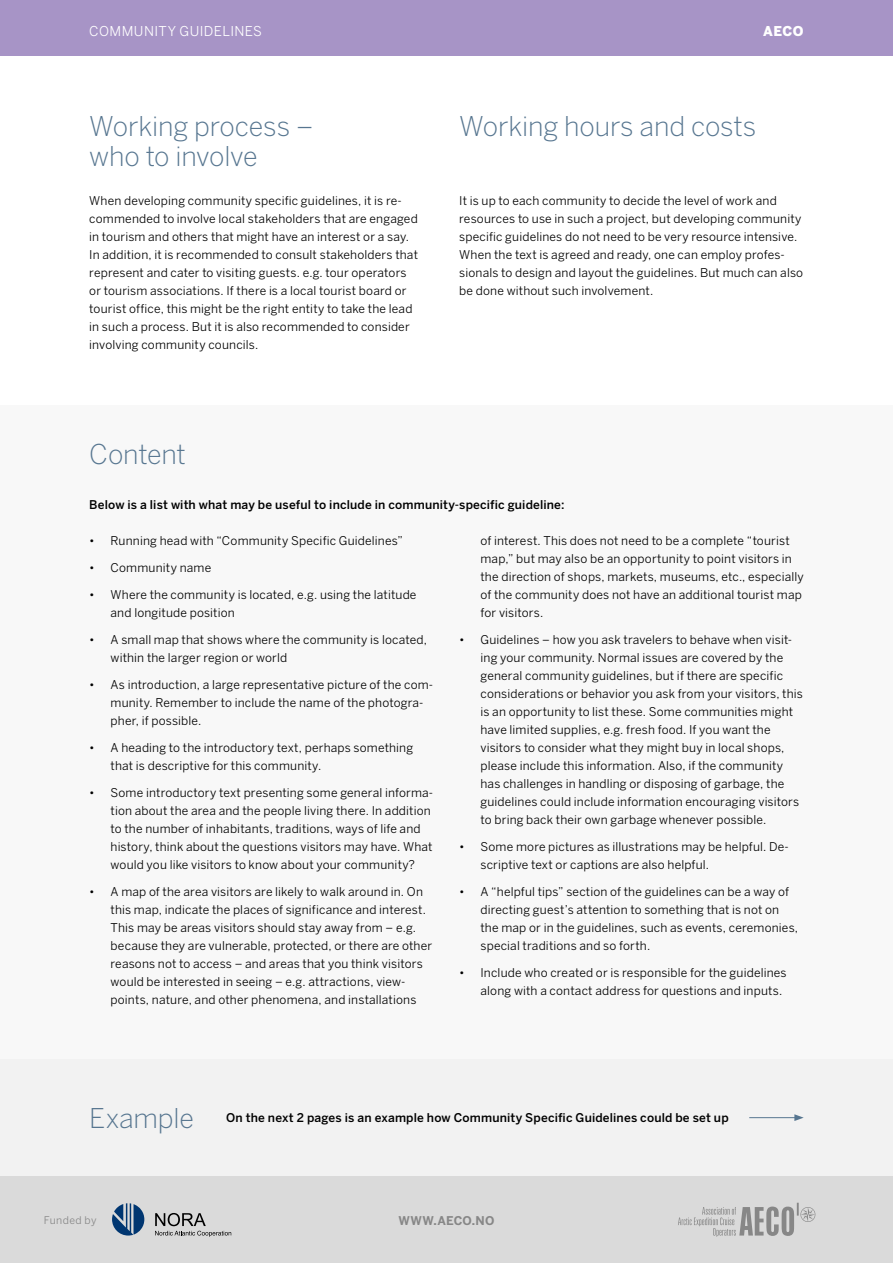
<style>
.page{position:relative;width:893px;height:1263px;background:#fff}
.page>*{position:absolute;margin:0;border:0;box-sizing:border-box;transform-origin:0 0}
.t1{font:300 27px/30px "Benton Sans";letter-spacing:-.005em;color:#577690}
.t2{font:13.5px "Benton Sans";letter-spacing:.03em;color:#fff}
.t3{font:900 13.5px "Benton Sans";color:#fff}
.t4{font:12px/18px "Benton Sans";letter-spacing:.015em;color:#000}
.t5{font:500 12px "Benton Sans";letter-spacing:.01em;color:#000}
.t6{font:700 12px "Benton Sans";letter-spacing:.015em;color:#878787}
.t7{font:10.5px "Benton Sans";letter-spacing:.04em;color:#878787}
</style>
<div class="page">
<div style="left:0;top:1059px;width:893px;height:117px;background:#ededed"></div>
<div style="left:0;top:405px;width:893px;height:654px;background:#f6f6f6"></div>
<div style="left:0;top:0;width:893px;height:55px;background:#a794c6"></div>
<hr style="left:749px;top:1117px;width:48px;height:1px;background:#577690">
<svg style="left:794px;top:1114px;width:10px;height:7px"></svg>
<div style="left:0;top:1176px;width:893px;height:87px;background:#dadada"></div>
<svg style="left:678px;top:1203px;width:137px;height:34px"></svg>
<svg style="left:112px;top:1203px;width:32px;height:32px"></svg>
<svg style="left:155px;top:1213px;width:76px;height:24px"></svg>
<p class="t2" style="left:89px;top:23px;width:174px">COMMUNITY GUIDELINES</p>
<p class="t3" style="left:763px;top:23px;width:42px">AECO</p>
<h1 class="t1" style="left:89px;top:111px;width:226px">Working process – who to involve</h1>
<h1 class="t1" style="left:459px;top:111px;width:299px">Working hours and costs</h1>
<p class="t4" style="left:89px;top:192px;width:330px">When developing community specific guidelines, it is re&shy;commended to involve local stakeholders that are engaged in tourism and others that might have an interest or a say.<br>In addition, it is recommended to consult stakeholders that represent and cater to visiting guests. e.g. tour operators or tourism associations. If there is a local tourist board or tourist office, this might be the right entity to take the lead in such a process. But it is also recommended to consider involving community councils.</p>
<p class="t4" style="left:459px;top:192px;width:345px">It is up to each community to decide the level of work and resources to use in such a project, but developing community specific guidelines do not need to be very resource intensive.<br>When the text is agreed and ready, one can employ profes&shy;sionals to design and layout the guidelines. But much can also be done without such involvement.</p>
<h1 class="t1" style="left:89px;top:439px;width:98px">Content</h1>
<p class="t5" style="left:89px;top:497px;width:477px">Below is a list with what may be useful to include in community-specific guideline:</p>
<p class="t4" style="left:89px;top:531px;width:315px">• Running head with “Community Specific Guidelines”</p>
<p class="t4" style="left:89px;top:558px;width:124px">• Community name</p>
<p class="t4" style="left:111px;top:585px;width:307px;text-indent:-21px">• Where the community is located, e.g. using the latitude and longitude position</p>
<p class="t4" style="left:111px;top:630px;width:318px;text-indent:-21px">• A small map that shows where the community is located, within the larger region or world</p>
<p class="t4" style="left:111px;top:675px;width:324px;text-indent:-21px">• As introduction, a large representative picture of the com&shy;munity. Remember to include the name of the photogra&shy;pher, if possible.</p>
<p class="t4" style="left:111px;top:738px;width:304px;text-indent:-21px">• A heading to the introductory text, perhaps something that is descriptive for this community.</p>
<p class="t4" style="left:111px;top:783px;width:324px;text-indent:-21px">• Some introductory text presenting some general informa&shy;tion about the area and the people living there. In addition to the number of inhabitants, traditions, ways of life and history, think about the questions visitors may have. What would you like visitors to know about your community?</p>
<p class="t4" style="left:111px;top:882px;width:323px;text-indent:-21px">• A map of the area visitors are likely to walk around in. On this map, indicate the places of significance and interest.<br>This may be areas visitors should stay away from – e.g. because they are vulnerable, protected, or there are other reasons not to access – and areas that you think visitors would be interested in seeing – e.g. attractions, view&shy;points, nature, and other phenomena, and installations</p>
<p class="t4" style="left:480px;top:531px;width:325px">of interest. This does not need to be a complete “tourist map,” but may also be an opportunity to point visitors in the direction of shops, markets, museums, etc., especially of the community does not have an additional tourist map for visitors.</p>
<p class="t4" style="left:480px;top:630px;width:324px;text-indent:-21px">• Guidelines – how you ask travelers to behave when visit&shy;ing your community. Normal issues are covered by the general community guidelines, but if there are specific considerations or behavior you ask from your visitors, this is an opportunity to list these. Some communities might have limited supplies, e.g. fresh food. If you want the visitors to consider what they might buy in local shops, please include this information. Also, if the community has challenges in handling or disposing of garbage, the guidelines could include information encouraging visitors to bring back their own garbage whenever possible.</p>
<p class="t4" style="left:480px;top:837px;width:310px;text-indent:-21px">• Some more pictures as illustrations may be helpful. De&shy;scriptive text or captions are also helpful.</p>
<p class="t4" style="left:480px;top:882px;width:319px;text-indent:-21px">• A “helpful tips” section of the guidelines can be a way of directing guest’s attention to something that is not on the map or in the guidelines, such as events, ceremonies, special traditions and so forth.</p>
<p class="t4" style="left:480px;top:963px;width:308px;text-indent:-21px">• Include who created or is responsible for the guidelines along with a contact address for questions and inputs.</p>
<h1 class="t1" style="left:89px;top:1102px;width:106px">Example</h1>
<p class="t5" style="left:226px;top:1110px;width:504px">On the next 2 pages is an example how Community Specific Guidelines could be set up</p>
<p class="t7" style="left:44px;top:1214px;width:54px">Funded by</p>
<p class="t6" style="left:398px;top:1214px;width:97px">WWW.AECO.NO</p>
</div>
